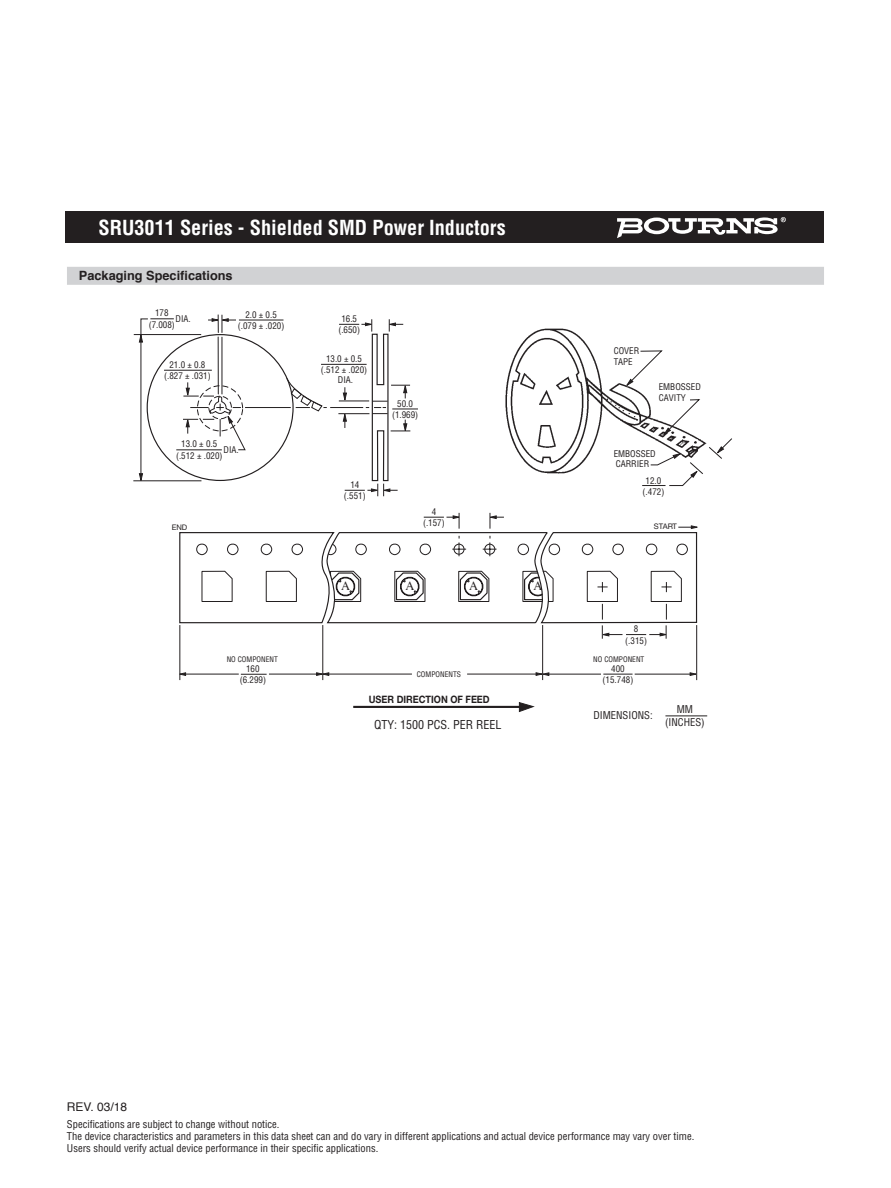
<style>
.page{position:relative;width:891px;height:1188px;background:#fff}
.page>*{position:absolute;margin:0;border:0;box-sizing:border-box;transform-origin:0 0}
.t1{font:700 condensed 22.5px "Helvetica";color:#fff}
.t2{font:700 condensed 20.25px "Helvetica";color:#fff}
.t3{font:700 12.75px "Helvetica";color:#231f20}
.t4{font:12.45px "Times";color:#231f20}
.t5{font:condensed 12px "Helvetica";color:#231f20}
.t6{font:12px "Helvetica";color:#231f20}
.negative_type_header{font:condensed 10.5px "Helvetica";color:#231f20}
.t7{font:700 10.2px "Helvetica Neue";color:#231f20;scale:.9 1}
.t8{font:condensed 9px/11.2px "Helvetica";color:#231f20;text-align:center}
.t9{font:7.65px "Helvetica Neue";color:#231f20}
.t10{font:condensed 7.5px "Helvetica";color:#231f20}
</style>
<div class="page">
<hr style="left:353px;top:706px;width:169px;height:2px;background:#231f20">
<svg style="left:519px;top:702px;width:15px;height:10px"></svg>
<hr style="left:180px;top:625px;width:1px;height:55px;background:#231f20">
<hr style="left:269px;top:674px;width:49px;height:1px;background:#231f20">
<hr style="left:323px;top:625px;width:1px;height:55px;background:#231f20">
<svg style="left:179px;top:672px;width:7px;height:4px"></svg>
<hr style="left:185px;top:674px;width:54px;height:1px;background:#231f20">
<svg style="left:241px;top:674px;width:26px;height:1px"></svg>
<hr style="left:467px;top:674px;width:71px;height:1px;background:#231f20">
<hr style="left:542px;top:625px;width:1px;height:55px;background:#231f20">
<svg style="left:316px;top:672px;width:13px;height:4px"></svg>
<hr style="left:328px;top:674px;width:84px;height:1px;background:#231f20">
<svg style="left:690px;top:672px;width:8px;height:4px"></svg>
<hr style="left:635px;top:674px;width:57px;height:1px;background:#231f20">
<hr style="left:696px;top:625px;width:1px;height:55px;background:#231f20">
<svg style="left:536px;top:672px;width:13px;height:4px"></svg>
<hr style="left:548px;top:674px;width:53px;height:1px;background:#231f20">
<hr style="left:603px;top:674px;width:30px;height:1px;background:#231f20">
<svg style="left:179px;top:513px;width:518px;height:126px"></svg>
<hr style="left:218px;top:337px;width:1px;height:57px;background:#231f20">
<hr style="left:222px;top:337px;width:1px;height:57px;background:#231f20">
<svg style="left:208px;top:315px;width:28px;height:18px"></svg>
<hr style="left:239px;top:320px;width:44px;height:1px;background:#231f20">
<hr style="left:134px;top:334px;width:67px;height:1px;background:#231f20">
<hr style="left:133px;top:481px;width:68px;height:1px;background:#231f20">
<svg style="left:139px;top:318px;width:35px;height:164px"></svg>
<hr style="left:176px;top:449px;width:46px;height:1px;background:#231f20">
<hr style="left:321px;top:364px;width:46px;height:1px;background:#231f20">
<svg style="left:183px;top:382px;width:63px;height:69px"></svg>
<hr style="left:164px;top:370px;width:48px;height:1px;background:#231f20">
<hr style="left:338px;top:413px;width:31px;height:1px;background:#231f20">
<hr style="left:245px;top:407px;width:46px;height:1px;background:#231f20">
<svg style="left:286px;top:377px;width:41px;height:35px"></svg>
<hr style="left:330px;top:407px;width:33px;height:1px;background:#231f20">
<svg style="left:339px;top:319px;width:79px;height:177px"></svg>
<img style="left:505px;top:328px;width:142px;height:146px">
<svg style="left:625px;top:350px;width:38px;height:37px"></svg>
<svg style="left:641px;top:399px;width:91px;height:87px"></svg>
<div style="left:65px;top:212px;width:759px;height:31px;background:#231f20"></div>
<div style="left:67px;top:267px;width:757px;height:18px;background:#d1d2d4"></div>
<hr style="left:665px;top:716px;width:42px;height:1px;background:#231f20">
<svg style="left:617px;top:217px;width:169px;height:21px"></svg>
<p class="t1" style="left:97px;top:213px;width:262px">SRF0504 Series - Line Filter</p>
<p class="t3" style="left:79px;top:266px;width:155px">Packaging Specifications</p>
<p class="t2" style="left:98px;top:215px;width:409px">SRU3011 Series - Shielded SMD Power Inductors</p>
<p class="t8" style="left:149px;top:307px;width:28px">178 (7.008)</p>
<p class="t8" style="left:176px;top:313px;width:17px">DIA.</p>
<p class="t8" style="left:238px;top:309px;width:48px">2.0 ± 0.5 (.079 ± .020)</p>
<p class="t8" style="left:338px;top:313px;width:23px">16.5 (.650)</p>
<p class="t8" style="left:164px;top:359px;width:48px">21.0 ± 0.8 (.827 ± .031)</p>
<p class="t8" style="left:321px;top:353px;width:48px">13.0 ± 0.5 (.512 ± .020)</p>
<p class="t8" style="left:338px;top:374px;width:17px">DIA.</p>
<p class="t8" style="left:392px;top:397px;width:28px">50.0 (1.969)</p>
<p class="t8" style="left:614px;top:346px;width:27px;line-height:10.5px;text-align:left">COVER<br>TAPE</p>
<p class="t8" style="left:659px;top:382px;width:44px;line-height:10.5px;text-align:left">EMBOSSED<br>CAVITY</p>
<p class="t8" style="left:176px;top:438px;width:48px">13.0 ± 0.5 (.512 ± .020)</p>
<p class="t8" style="left:224px;top:444px;width:17px">DIA.</p>
<p class="t8" style="left:614px;top:448px;width:44px;line-height:10.5px;text-align:left">EMBOSSED<br>CARRIER</p>
<p class="t8" style="left:344px;top:479px;width:23px">14 (.551)</p>
<p class="t8" style="left:643px;top:475px;width:23px">12.0 (.472)</p>
<p class="t9" style="left:172px;top:521px;width:17px">END</p>
<p class="t8" style="left:423px;top:506px;width:23px">4 (.157)</p>
<p class="t9" style="left:654px;top:521px;width:25px">START</p>
<p class="t4" style="left:341px;top:574px;width:10px">A</p>
<p class="t4" style="left:405px;top:574px;width:10px">A</p>
<p class="t4" style="left:469px;top:574px;width:10px">A</p>
<p class="t4" style="left:533px;top:574px;width:10px">A</p>
<p class="t8" style="left:625px;top:623px;width:23px">8 (.315)</p>
<p class="t10" style="left:227px;top:655px;width:53px">NO COMPONENT</p>
<p class="t10" style="left:593px;top:655px;width:53px">NO COMPONENT</p>
<p class="t10" style="left:417px;top:669px;width:46px">COMPONENTS</p>
<p class="t8" style="left:603px;top:663px;width:32px">400 (15.748)</p>
<p class="t8" style="left:240px;top:663px;width:28px">160 (6.299)</p>
<p class="t6" style="left:67px;top:1097px;width:62px">REV. 03/18</p>
<p class="t7" style="left:369px;top:691px;width:136px">USER DIRECTION OF FEED</p>
<p class="t5" style="left:374px;top:718px;width:129px">QTY: 1500 PCS. PER REEL</p>
<p class="negative_type_header" style="left:593px;top:709px;width:61px">DIMENSIONS:</p>
<p class="negative_type_header" style="left:677px;top:703px;width:18px">MM</p>
<p class="negative_type_header" style="left:665px;top:715px;width:41px">(INCHES)</p>
<p class="negative_type_header" style="left:67px;top:1117px;width:214px">Specifications are subject to change without notice.</p>
<p class="negative_type_header" style="left:67px;top:1129px;width:629px">The device characteristics and parameters in this data sheet can and do vary in different applications and actual device performance may vary over time.</p>
<p class="negative_type_header" style="left:67px;top:1141px;width:313px">Users should verify actual device performance in their specific applications.</p>
</div>
